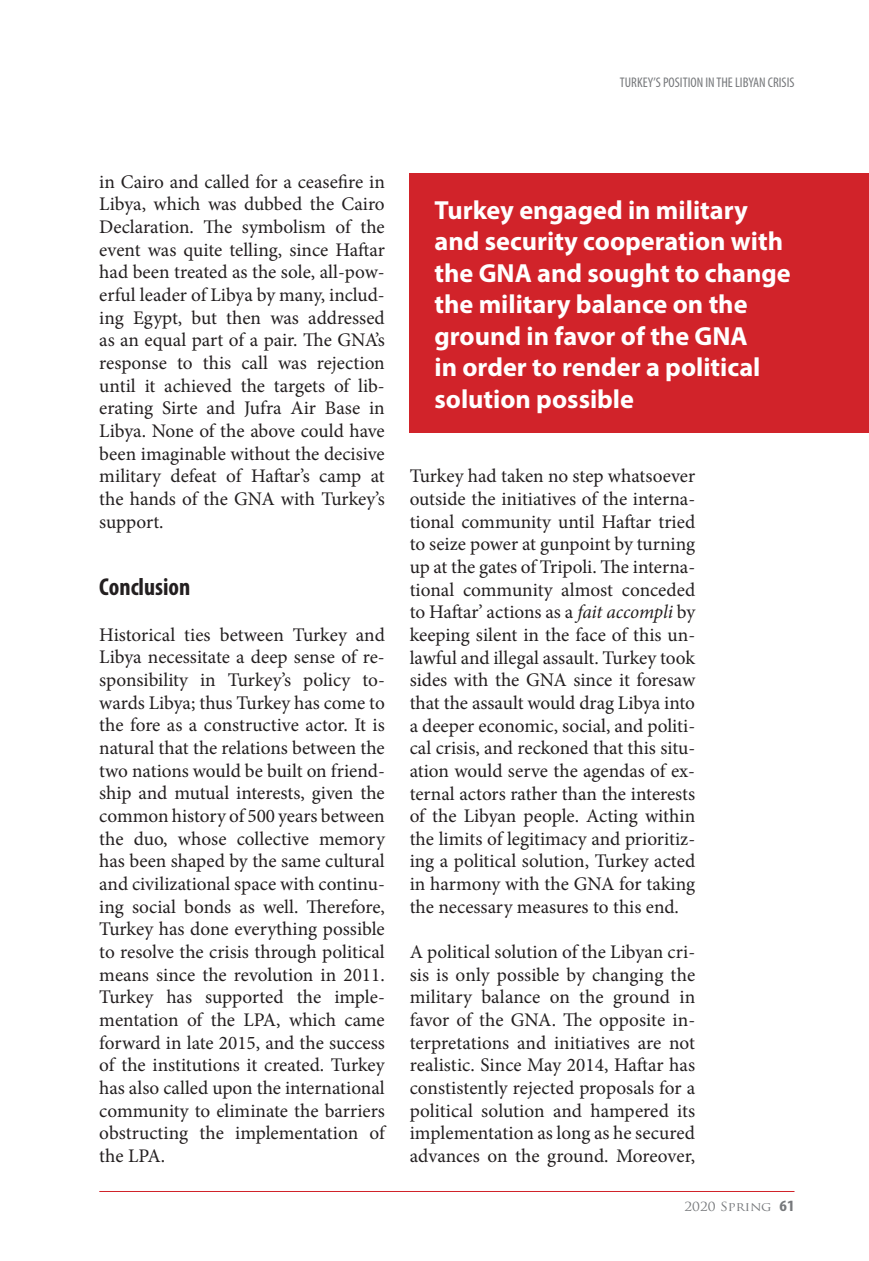
<style>
.page{position:relative;width:869px;height:1261px;background:#fff}
.page>*{position:absolute;margin:0;border:0;box-sizing:border-box;transform-origin:0 0}
.t1{font:700 26.25px/31.5px "Myriad Pro";color:#fff}
.t2{font:700 condensed 24.5px "Myriad Pro";color:#231f20}
.t3{font:19.25px/22.6px "Minion Pro";color:#231f20;text-align:justify}
.t4{font:condensed 14px "Myriad Pro";color:#76787b}
.t5{font:12.25px "Trajan Pro";color:#76787b;scale:1.11 1}
.s1{font-style:italic}
.s2{font-family:"Myriad Pro";font-weight:700;font-stretch:condensed;font-size:15.75px}
</style>
<div class="page">
<hr style="left:99px;top:1190px;width:695px;height:1px;background:#d1232a">
<div style="left:409px;top:174px;width:459px;height:259px;background:#d1232a"></div>
<p class="t4" style="left:619px;top:74px;width:176px">TURKEY’S POSITION IN THE LIBYAN CRISIS</p>
<p class="t3" style="left:99px;top:170px;width:287px">in Cairo and called for a ceasefire in Libya, which was dubbed the Cairo Declaration. The symbolism of the event was quite telling, since Haftar had been treated as the sole, all-pow&shy;erful leader of Libya by many, includ&shy;ing Egypt, but then was addressed as an equal part of a pair. The GNA’s response to this call was rejection until it achieved the targets of lib&shy;erating Sirte and Jufra Air Base in Libya. None of the above could have been imaginable without the decisive military defeat of Haftar’s camp at the hands of the GNA with Turkey’s support.</p>
<p class="t2" style="left:99px;top:572px;width:93px">Conclusion</p>
<p class="t3" style="left:99px;top:623px;width:287px">Historical ties between Turkey and Libya necessitate a deep sense of re&shy;sponsibility in Turkey’s policy to&shy;wards Libya; thus Turkey has come to the fore as a constructive actor. It is natural that the relations between the two nations would be built on friend&shy;ship and mutual interests, given the common history of 500 years between the duo, whose collective memory has been shaped by the same cultural and civilizational space with continu&shy;ing social bonds as well. Therefore, Turkey has done everything possible to resolve the crisis through political means since the revolution in 2011.<br>Turkey has supported the imple&shy;mentation of the LPA, which came forward in late 2015, and the success of the institutions it created. Turkey has also called upon the international community to eliminate the barriers obstructing the implementation of the LPA.</p>
<h1 class="t1" style="left:434px;top:193px;width:357px">Turkey engaged in military and security cooperation with the GNA and sought to change the military balance on the ground in favor of the GNA<br>in order to render a political solution possible</h1>
<p class="t3" style="left:409px;top:465px;width:287px">Turkey had taken no step whatsoever outside the initiatives of the interna&shy;tional community until Haftar tried to seize power at gunpoint by turning up at the gates of Tripoli. The interna&shy;tional community almost conceded to Haftar’ actions as a <span class="s1">fait accompli</span> by keeping silent in the face of this un&shy;lawful and illegal assault. Turkey took sides with the GNA since it foresaw that the assault would drag Libya into a deeper economic, social, and politi&shy;cal crisis, and reckoned that this situ&shy;ation would serve the agendas of ex&shy;ternal actors rather than the interests of the Libyan people. Acting within the limits of legitimacy and prioritiz&shy;ing a political solution, Turkey acted in harmony with the GNA for taking the necessary measures to this end.</p>
<p class="t3" style="left:409px;top:940px;width:287px">A political solution of the Libyan cri&shy;sis is only possible by changing the military balance on the ground in favor of the GNA. The opposite in&shy;terpretations and initiatives are not realistic. Since May 2014, Haftar has constistently rejected proposals for a political solution and hampered its implementation as long as he secured advances on the ground. Moreover,</p>
<p class="t5" style="left:684px;top:1198px;width:101px">2020 Sprıng <span class="s2">61</span></p>
</div>
